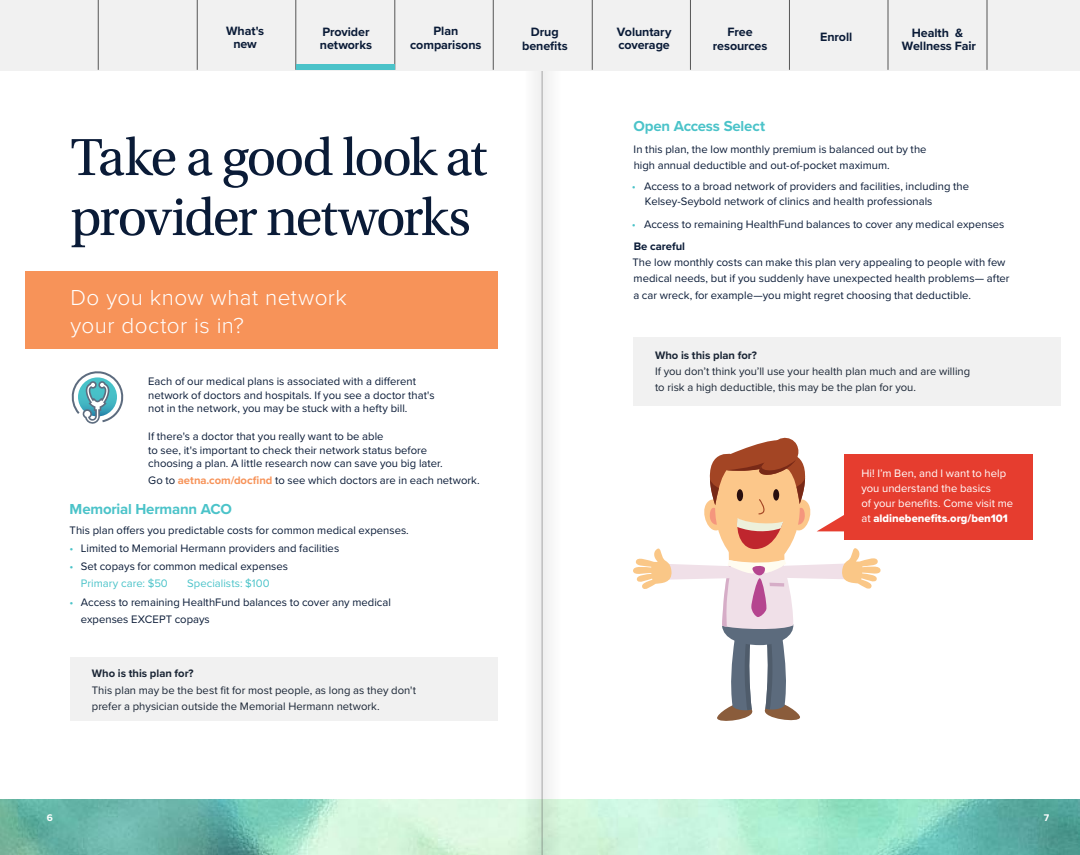
<style>
.page{position:relative;width:1080px;height:855px;background:#fff}
.page>*{position:absolute;margin:0;border:0;box-sizing:border-box;transform-origin:0 0}
.t1{font:55px/60px "Utopia Std";letter-spacing:-.04em;color:#0a1b37}
.t2{font:300 22.5px/27.5px "Proxima Nova";letter-spacing:.02em;color:#fff}
.t3{font:700 15px "Proxima Nova";letter-spacing:-.01em;color:#4bc3c9}
.t4{font:700 12.5px/13.8px "Proxima Nova";letter-spacing:-.005em;color:#0a1b37;text-align:center}
.t5{font:11.25px/13.8px "Proxima Nova";color:#0a1b37}
.t6{font:11.25px/16.2px "Proxima Nova";color:#1a2535}
.t7{font:11.25px/15px "Proxima Nova";color:#fff}
.t8{font:700 11.25px "Proxima Nova";color:#1a2535}
.t9{font:11.25px "Proxima Nova Extrabld";color:#fff}
.t10{font:11.25px "Proxima Nova";letter-spacing:.005em;color:#4bc3c9}
.t11{font:700 10px "Proxima Nova";color:#fff}
.s1{font-weight:700;color:#f79359}
.s2{color:#4bc3c9}
.s3{font-weight:700}
.s4{font-family:"Proxima Nova"}
</style>
<div class="page">
<img style="left:0;top:799px;width:1080px;height:56px">
<div style="left:521px;top:0;width:43px;height:855px;background:#000;opacity:.55"></div>
<hr style="left:542px;top:0;width:1px;height:855px;background:#4d4d4f">
<div style="left:26px;top:271px;width:472px;height:78px;background:#f79359"></div>
<svg style="left:71px;top:371px;width:53px;height:53px"></svg>
<div style="left:633px;top:338px;width:428px;height:68px;background:#f1f1f1"></div>
<div style="left:71px;top:657px;width:427px;height:64px;background:#f1f1f1"></div>
<div style="left:844px;top:455px;width:188px;height:85px;background:#e63d2f"></div>
<svg style="left:633px;top:437px;width:248px;height:284px"></svg>
<div style="left:0;top:0;width:1080px;height:70px;background:#f1f1f1"></div>
<hr style="left:98px;top:0;width:1px;height:70px;background:#565656">
<hr style="left:296px;top:0;width:1px;height:70px;background:#565656">
<hr style="left:493px;top:0;width:1px;height:70px;background:#565656">
<hr style="left:690px;top:0;width:1px;height:70px;background:#565656">
<hr style="left:888px;top:0;width:1px;height:70px;background:#565656">
<hr style="left:197px;top:0;width:1px;height:70px;background:#565656">
<hr style="left:395px;top:0;width:1px;height:70px;background:#565656">
<hr style="left:592px;top:0;width:1px;height:70px;background:#565656">
<hr style="left:789px;top:0;width:1px;height:70px;background:#565656">
<hr style="left:987px;top:0;width:1px;height:70px;background:#565656">
<div style="left:296px;top:65px;width:98px;height:5px;background:#4bc3c9"></div>
<p class="t4" style="left:226px;top:23px;width:40px">What's new</p>
<p class="t4" style="left:320px;top:24px;width:54px;text-align:left">Provider networks</p>
<p class="t4" style="left:410px;top:24px;width:73px">Plan comparisons</p>
<p class="t4" style="left:522px;top:25px;width:47px">Drug benefits</p>
<p class="t4" style="left:617px;top:24px;width:56px;text-align:left">Voluntary coverage</p>
<p class="t4" style="left:713px;top:25px;width:56px">Free resources</p>
<p class="t4" style="left:820px;top:30px;width:34px">Enroll</p>
<p class="t4" style="left:902px;top:25px;width:76px">Health &amp;<br>Wellness Fair</p>
<h1 class="t1" style="left:71px;top:128px;width:418px">Take a good look at provider networks</h1>
<h2 class="t2" style="left:71px;top:283px;width:278px">Do you know what network your doctor is in?</h2>
<p class="t5" style="left:148px;top:374px;width:288px">Each of our medical plans is associated with a different network of doctors and hospitals. If you see a doctor that's not in the network, you may be stuck with a hefty bill.</p>
<p class="t5" style="left:148px;top:429px;width:296px">If there's a doctor that you really want to be able<br>to see, it's important to check their network status before choosing a plan. A little research now can save you big later.</p>
<p class="t5" style="left:148px;top:472px;width:333px">Go to <span class="s1">aetna.com/docfind</span> to see which doctors are in each network.</p>
<h3 class="t3" style="left:70px;top:498px;width:164px">Memorial Hermann ACO</h3>
<p class="t5" style="left:70px;top:523px;width:341px">This plan offers you predictable costs for common medical expenses.</p>
<p class="t5" style="left:70px;top:541px;width:271px"><span class="s2">•</span> Limited to Memorial Hermann providers and facilities</p>
<p class="t5" style="left:81px;top:557px;width:209px;line-height:17.5px;text-indent:-11px"><span class="s2">•</span> Set copays for common medical expenses<br><span class="s2">Primary care: $50</span></p>
<p class="t10" style="left:187px;top:575px;width:84px">Specialists: $100</p>
<p class="t5" style="left:81px;top:593px;width:312px;line-height:17.5px;text-indent:-11px"><span class="s2">•</span> Access to remaining HealthFund balances to cover any medical expenses EXCEPT copays</p>
<p class="t8" style="left:92px;top:665px;width:103px">Who is this plan for?</p>
<p class="t6" style="left:92px;top:681px;width:326px">This plan may be the best fit for most people, as long as they don't prefer a physician outside the Memorial Hermann network.</p>
<h3 class="t3" style="left:633px;top:115px;width:133px">Open Access Select</h3>
<p class="t5" style="left:634px;top:141px;width:294px;line-height:16.2px">In this plan, the low monthly premium is balanced out by the high annual deductible and out-of-pocket maximum.</p>
<p class="t5" style="left:645px;top:178px;width:326px;line-height:15px;text-indent:-13px"><span class="s2">•</span> Access to a broad network of providers and facilities, including the<br>Kelsey-Seybold network of clinics and health professionals</p>
<p class="t5" style="left:632px;top:213px;width:374px;line-height:21.9px"><span class="s2">•</span> Access to remaining HealthFund balances to cover any medical expenses<br><span class="s3">Be careful</span></p>
<p class="t5" style="left:633px;top:254px;width:379px;line-height:16.2px">The low monthly costs can make this plan very appealing to people with few medical needs, but if you suddenly have unexpected health problems— after a car wreck, for example—you might regret choosing that deductible.</p>
<p class="t8" style="left:655px;top:347px;width:103px">Who is this plan for?</p>
<p class="t6" style="left:655px;top:363px;width:317px">If you don’t think you’ll use your health plan much and are willing to risk a high deductible, this may be the plan for you.</p>
<p class="t7" style="left:861px;top:465px;width:153px">Hi! I’m Ben, and I want to help you understand the basics<br>of your benefits. Come visit me</p>
<p class="t9" style="left:861px;top:510px;width:148px"><span class="s4">at</span> aldinebenefits.org/ben101</p>
<p class="t11" style="left:47px;top:811px;width:8px">6</p>
<p class="t11" style="left:1044px;top:811px;width:7px">7</p>
</div>
